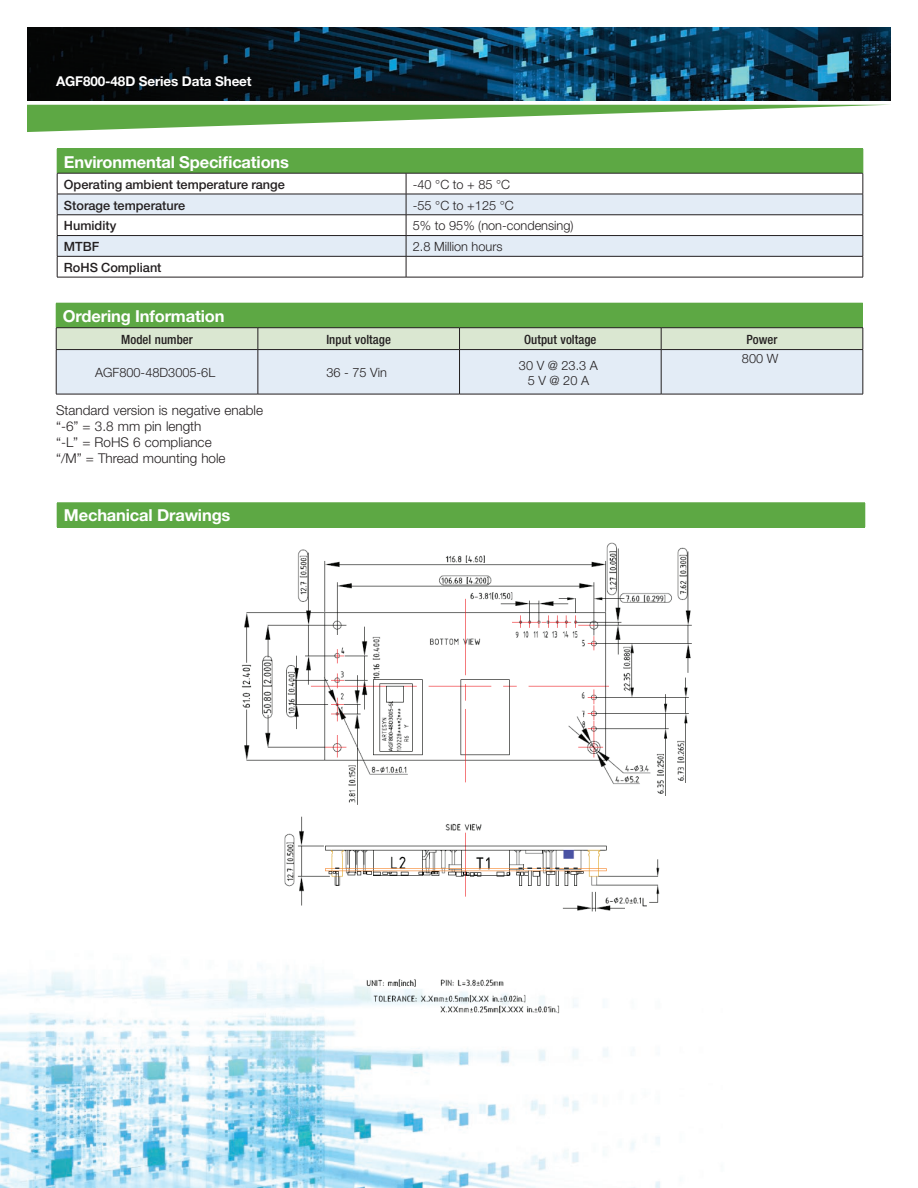
<style>
.page{position:relative;width:918px;height:1188px;background:#fff}
.page>*{position:absolute;margin:0;border:0;box-sizing:border-box;transform-origin:0 0}
._2a_Large_table_head{font:700 16.5px "Helvetica Neue LT Std";letter-spacing:-.01em;color:#fff}
.t1{font:300 13.5px "Helvetica Neue LT Std";color:#231f20}
.t2{font:700 13.5px "Helvetica Neue LT Std";letter-spacing:-.01em;color:#fff}
._2a_Table_text{font:300 12.75px/15px "Helvetica Neue LT Std";color:#231f20;text-align:center}
._2a_Table_Text_Bold{font:500 12.75px "Helvetica Neue LT Std";color:#231f20}
._2a_Table_column_sub{font:500 condensed 12.75px "Helvetica Neue LT Std";letter-spacing:.005em;color:#231f20}
</style>
<div class="page">
<img style="left:27px;top:27px;width:864px;height:73px">
<svg style="left:27px;top:105px;width:854px;height:27px"></svg>
<img style="left:0;top:972px;width:660px;height:216px">
<hr style="left:56px;top:394px;width:202px;height:1px;background:#231f20">
<hr style="left:258px;top:394px;width:202px;height:1px;background:#231f20">
<svg style="left:56px;top:304px;width:808px;height:90px;background:#b9d3b9"></svg>
<hr style="left:56px;top:303px;width:202px;height:1px;background:#5da844">
<hr style="left:258px;top:303px;width:202px;height:1px;background:#5da844">
<hr style="left:460px;top:303px;width:201px;height:1px;background:#5da844">
<hr style="left:661px;top:303px;width:202px;height:1px;background:#5da844">
<hr style="left:460px;top:349px;width:201px;height:1px;background:#231f20">
<hr style="left:661px;top:349px;width:202px;height:1px;background:#231f20">
<hr style="left:460px;top:394px;width:201px;height:1px;background:#231f20">
<hr style="left:661px;top:394px;width:202px;height:1px;background:#231f20">
<div style="left:57px;top:503px;width:808px;height:24px;background:#5da844"></div>
<svg style="left:865px;top:503px;width:1px;height:24px"></svg>
<hr style="left:57px;top:527px;width:808px;height:1px;background:#5da844">
<img style="left:237px;top:542px;width:455px;height:475px">
<div style="left:57px;top:149px;width:806px;height:24px;background:#5da844"></div>
<svg style="left:58px;top:174px;width:805px;height:103px"></svg>
<svg style="left:58px;top:195px;width:805px;height:61px;fill:#e3ecf6"></svg>
<hr style="left:57px;top:173px;width:349px;height:1px;background:#231f20">
<hr style="left:406px;top:173px;width:457px;height:1px;background:#231f20">
<hr style="left:57px;top:194px;width:349px;height:1px;background:#231f20">
<hr style="left:406px;top:194px;width:457px;height:1px;background:#231f20">
<hr style="left:57px;top:215px;width:349px;height:1px;background:#231f20">
<hr style="left:406px;top:215px;width:457px;height:1px;background:#231f20">
<hr style="left:57px;top:235px;width:349px;height:1px;background:#231f20">
<hr style="left:406px;top:235px;width:457px;height:1px;background:#231f20">
<hr style="left:57px;top:256px;width:349px;height:1px;background:#231f20">
<hr style="left:406px;top:256px;width:457px;height:1px;background:#231f20">
<svg style="left:406px;top:173px;width:1px;height:104px"></svg>
<hr style="left:57px;top:277px;width:349px;height:1px;background:#231f20">
<hr style="left:406px;top:277px;width:457px;height:1px;background:#231f20">
<hr style="left:57px;top:148px;width:349px;height:1px;background:#5da844">
<svg style="left:57px;top:172px;width:1px;height:105px"></svg>
<hr style="left:406px;top:148px;width:457px;height:1px;background:#5da844">
<svg style="left:863px;top:149px;width:1px;height:128px"></svg>
<p class="t2" style="left:56px;top:72px;width:197px">AGF800-48D Series Data Sheet</p>
<p class="_2a_Large_table_head" style="left:64px;top:152px;width:227px">Environmental Specifications</p>
<p class="_2a_Table_Text_Bold" style="left:64px;top:177px;width:222px">Operating ambient temperature range</p>
<p class="_2a_Table_text" style="left:413px;top:177px;width:99px">-40 °C to + 85 °C</p>
<p class="_2a_Table_Text_Bold" style="left:64px;top:198px;width:123px">Storage temperature</p>
<p class="_2a_Table_text" style="left:413px;top:197px;width:103px">-55 °C to +125 °C</p>
<p class="_2a_Table_Text_Bold" style="left:64px;top:218px;width:54px">Humidity</p>
<p class="_2a_Table_text" style="left:413px;top:218px;width:162px">5% to 95% (non-condensing)</p>
<p class="_2a_Table_Text_Bold" style="left:64px;top:239px;width:37px">MTBF</p>
<p class="_2a_Table_text" style="left:413px;top:239px;width:91px">2.8 Million hours</p>
<p class="_2a_Table_Text_Bold" style="left:64px;top:260px;width:99px">RoHS Compliant</p>
<p class="_2a_Large_table_head" style="left:63px;top:306px;width:163px">Ordering Information</p>
<p class="_2a_Table_column_sub" style="left:121px;top:332px;width:73px">Model number</p>
<p class="_2a_Table_column_sub" style="left:326px;top:332px;width:66px">Input voltage</p>
<p class="_2a_Table_column_sub" style="left:524px;top:332px;width:74px">Output voltage</p>
<p class="_2a_Table_column_sub" style="left:746px;top:332px;width:33px">Power</p>
<p class="_2a_Table_text" style="left:95px;top:365px;width:122px">AGF800-48D3005-6L</p>
<p class="_2a_Table_text" style="left:327px;top:365px;width:62px">36 - 75 Vin</p>
<p class="_2a_Table_text" style="left:519px;top:357px;width:80px">30 V @ 23.3 A<br>5 V @ 20 A</p>
<p class="_2a_Table_text" style="left:742px;top:351px;width:38px">800 W</p>
<p class="t1" style="left:56px;top:402px;width:209px">Standard version is negative enable</p>
<p class="t1" style="left:56px;top:418px;width:147px">“-6” = 3.8 mm pin length</p>
<p class="t1" style="left:56px;top:434px;width:157px">“-L” = RoHS 6 compliance</p>
<p class="t1" style="left:56px;top:450px;width:171px">“/M” = Thread mounting hole</p>
<p class="_2a_Large_table_head" style="left:64px;top:505px;width:168px">Mechanical Drawings</p>
</div>
